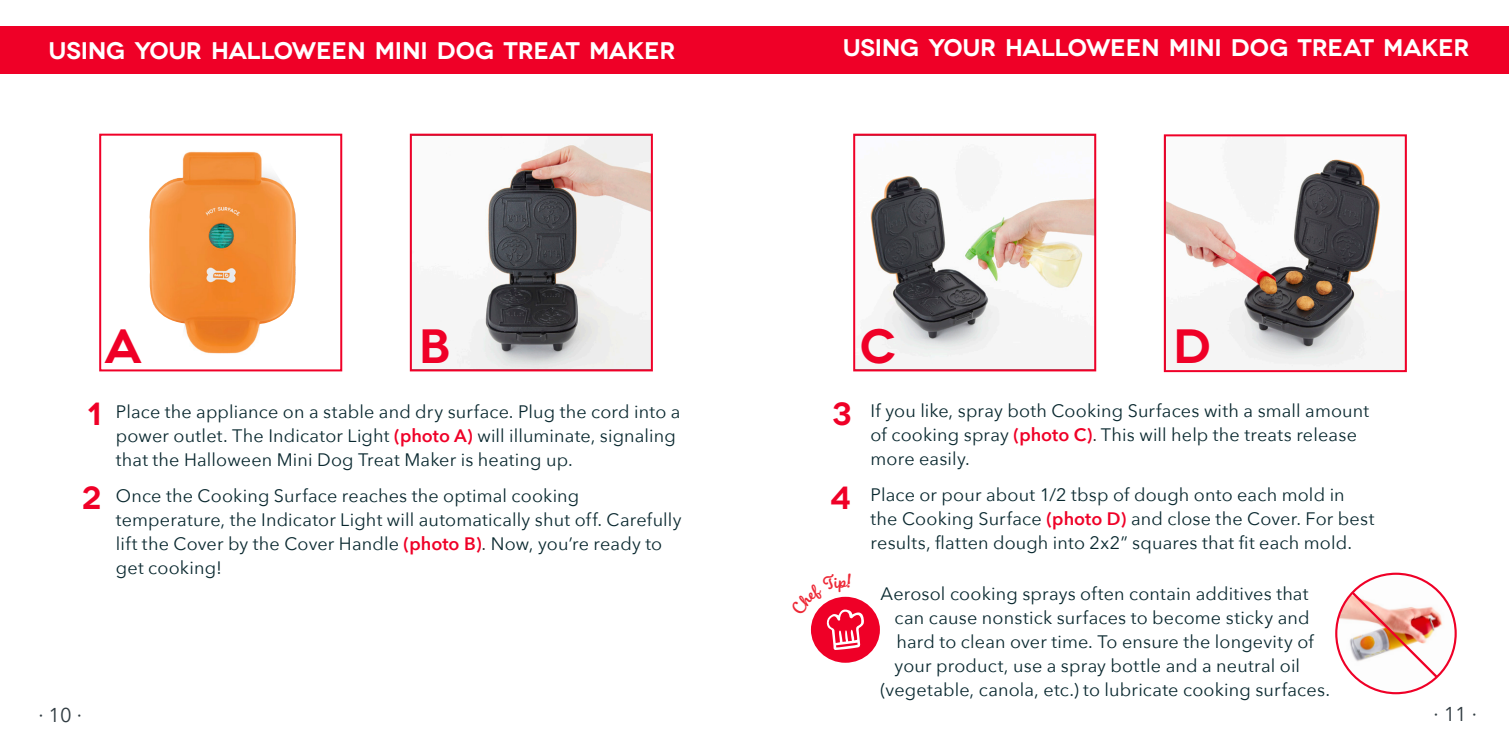
<style>
.page{position:relative;width:1509px;height:755px;background:#fff}
.page>*{position:absolute;margin:0;border:0;box-sizing:border-box;transform-origin:0 0}
.t1{font:600 48px "Novecentowide";color:#ef0027}
.Directions_-_Red_Num{font:600 32px "Novecentowide";color:#ef0027}
.t2{font:600 24px "Novecentowide";letter-spacing:-.01em;color:#fff}
.t3{font:20px "Avenir Next";color:#303b41}
.Body_Copy{font:18px/24px "Avenir Next";letter-spacing:.01em;color:#09282f}
.s1{font-weight:600;color:#ef0027}
.s2{color:#231f20}
</style>
<div class="page">
<div style="left:0;top:26px;width:1508px;height:48px;background:#ef0027"></div>
<div style="left:99px;top:133px;width:243px;height:238px;border:2px solid #f00028"></div>
<svg style="left:440px;top:136px;width:209px;height:232px"></svg>
<div style="left:410px;top:133px;width:242px;height:238px;border:2px solid #f00028"></div>
<svg style="left:870px;top:176px;width:223px;height:192px"></svg>
<div style="left:853px;top:133px;width:243px;height:238px;border:2px solid #f00028"></div>
<svg style="left:1166px;top:159px;width:220px;height:209px"></svg>
<div style="left:1163px;top:134px;width:243px;height:238px;border:2px solid #f00028"></div>
<div style="left:810px;top:596px;width:69px;height:66px;background:#ef0027;border-radius:50%"></div>
<img style="left:1335px;top:573px;width:120px;height:119px;border-radius:60px">
<div style="left:1334px;top:572px;width:122px;height:121px;border:2px solid #ef0027;border-radius:50%"></div>
<img style="left:1349px;top:589px;width:90px;height:90px">
<img style="left:149px;top:151px;width:147px;height:203px">
<svg style="left:810px;top:596px;width:53px;height:53px"></svg>
<p class="t2" style="left:48px;top:36px;width:628px">USING YOUR HALLOWEEN MINI DOG TREAT MAKER</p>
<p class="t2" style="left:842px;top:33px;width:628px">USING YOUR HALLOWEEN MINI DOG TREAT MAKER</p>
<p class="t1" style="left:104px;top:317px;width:39px">A</p>
<p class="t1" style="left:419px;top:317px;width:33px">B</p>
<p class="t1" style="left:859px;top:317px;width:38px">C</p>
<p class="t1" style="left:1172px;top:317px;width:39px">D</p>
<p class="Directions_-_Red_Num" style="left:87px;top:394px;width:16px">1</p>
<p class="Directions_-_Red_Num" style="left:832px;top:394px;width:21px">3</p>
<p class="Body_Copy" style="left:870px;top:397px;width:500px">If you like, spray both Cooking Surfaces with a small amount of cooking spray <span class="s1">(photo C)</span><span class="s2">.</span> This will help the treats release more easily.</p>
<p class="Body_Copy" style="left:116px;top:398px;width:566px">Place the appliance on a stable and dry surface. Plug the cord into a power outlet. The Indicator Light <span class="s1">(photo A)</span> will illuminate, signaling that the Halloween Mini Dog Treat Maker is heating up.</p>
<p class="Body_Copy" style="left:116px;top:482px;width:567px">Once the Cooking Surface reaches the optimal cooking temperature, the Indicator Light will automatically shut off. Carefully lift the Cover by the Cover Handle <span class="s1">(photo B)</span><span class="s2">.</span> Now, you’re ready to get cooking!</p>
<p class="Directions_-_Red_Num" style="left:81px;top:478px;width:22px">2</p>
<p class="Body_Copy" style="left:870px;top:481px;width:505px">Place or pour about 1/2 tbsp of dough onto each mold in the Cooking Surface <span class="s1">(photo D)</span> and close the Cover. For best results, flatten dough into 2x2” squares that fit each mold.</p>
<p class="Directions_-_Red_Num" style="left:830px;top:478px;width:23px">4</p>
<p class="Body_Copy" style="left:880px;top:580px;width:429px">Aerosol cooking sprays often contain additives that</p>
<p class="Body_Copy" style="left:894px;top:604px;width:416px">can cause nonstick surfaces to become sticky and</p>
<p class="Body_Copy" style="left:896px;top:628px;width:418px">hard to clean over time. To ensure the longevity of</p>
<p class="Body_Copy" style="left:894px;top:652px;width:407px">your product, use a spray bottle and a neutral oil</p>
<p class="Body_Copy" style="left:880px;top:676px;width:451px">(vegetable, canola, etc.) to lubricate cooking surfaces.</p>
<p class="t3" style="left:38px;top:697px;width:45px">∙ 10 ∙</p>
<p class="t3" style="left:1433px;top:697px;width:45px">∙ 11 ∙</p>
</div>
